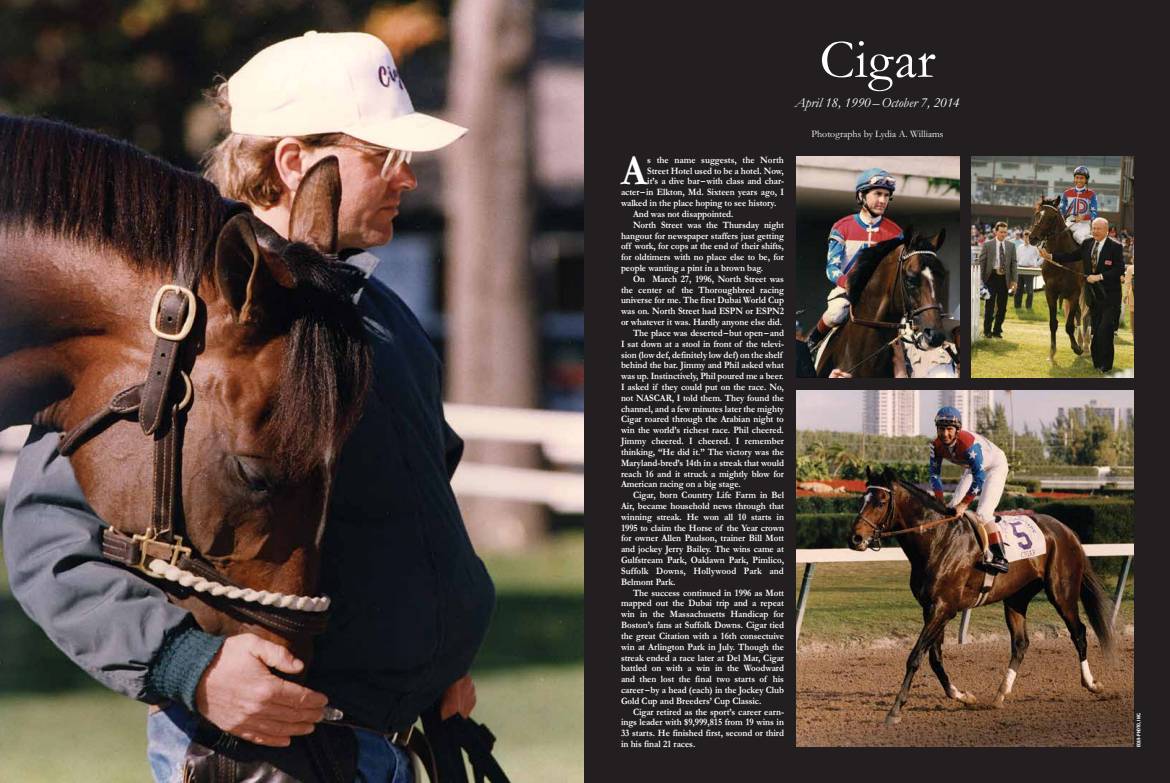
<style>
.page{position:relative;width:1170px;height:783px;background:#fff}
.page>*{position:absolute;margin:0;border:0;box-sizing:border-box;transform-origin:0 0}
.t1{font:56px "Garamond";color:#fff}
.t2{font:700 43.5px "Garamond";color:#fff;scale:.9 1}
.t3{font:italic 14px "Garamond";color:#fff}
.t4{font:700 10px "Garamond";letter-spacing:-.005em;color:#fff;scale:.9 1}
.t5{font:10px "Garamond";color:#fff}
.t6{font:700 condensed 5px "Helvetica Neue";color:#fff}
</style>
<div class="page">
<div style="left:583px;top:0;width:587px;height:783px;background:#231f20"></div>
<img style="left:0;top:0;width:583px;height:783px">
<img style="left:796px;top:391px;width:338px;height:356px">
<img style="left:796px;top:156px;width:163px;height:222px">
<img style="left:971px;top:156px;width:163px;height:222px">
<h2 class="t2" style="left:621px;top:147px;width:30px">A</h2>
<p class="t4" style="left:647px;top:155px;width:153px">s the name suggests, the North</p>
<p class="t4" style="left:647px;top:165px;width:153px">Street Hotel used to be a hotel. Now,</p>
<p class="t4" style="left:647px;top:176px;width:153px">it’s a dive bar–with class and char-</p>
<p class="t4" style="left:621px;top:187px;width:183px">acter–in Elkton, Md. Sixteen years ago, I</p>
<p class="t4" style="left:621px;top:198px;width:174px">walked in the place hoping to see history.</p>
<p class="t4" style="left:633px;top:208px;width:113px">And was not disappointed.</p>
<p class="t4" style="left:633px;top:219px;width:169px">North Street was the Thursday night</p>
<p class="t4" style="left:621px;top:230px;width:183px">hangout for newspaper staffers just getting</p>
<p class="t4" style="left:621px;top:241px;width:183px">off work, for cops at the end of their shifts,</p>
<p class="t4" style="left:621px;top:252px;width:183px">for oldtimers with no place else to be, for</p>
<p class="t4" style="left:621px;top:262px;width:160px">people wanting a pint in a brown bag.</p>
<p class="t4" style="left:633px;top:273px;width:169px">On March 27, 1996, North Street was</p>
<p class="t4" style="left:621px;top:284px;width:183px">the center of the Thoroughbred racing</p>
<p class="t4" style="left:621px;top:295px;width:183px">universe for me. The first Dubai World Cup</p>
<p class="t4" style="left:621px;top:306px;width:183px">was on. North Street had ESPN or ESPN2</p>
<p class="t4" style="left:621px;top:317px;width:181px">or whatever it was. Hardly anyone else did.</p>
<p class="t4" style="left:633px;top:327px;width:169px">The place was deserted–but open–and</p>
<p class="t4" style="left:621px;top:338px;width:183px">I sat down at a stool in front of the televi-</p>
<p class="t4" style="left:621px;top:349px;width:181px">sion (low def, definitely low def) on the shelf</p>
<p class="t4" style="left:621px;top:360px;width:183px">behind the bar. Jimmy and Phil asked what</p>
<p class="t4" style="left:621px;top:371px;width:183px">was up. Instinctively, Phil poured me a beer.</p>
<p class="t4" style="left:621px;top:382px;width:183px">I asked if they could put on the race. No,</p>
<p class="t4" style="left:621px;top:392px;width:183px">not NASCAR, I told them. They found the</p>
<p class="t4" style="left:621px;top:403px;width:183px">channel, and a few minutes later the mighty</p>
<p class="t4" style="left:621px;top:414px;width:183px">Cigar roared through the Arabian night to</p>
<p class="t4" style="left:621px;top:425px;width:183px">win the world’s richest race. Phil cheered.</p>
<p class="t4" style="left:621px;top:436px;width:183px">Jimmy cheered. I cheered. I remember</p>
<p class="t4" style="left:621px;top:446px;width:183px">thinking, “He did it.” The victory was the</p>
<p class="t4" style="left:621px;top:457px;width:183px">Maryland-bred’s 14th in a streak that would</p>
<p class="t4" style="left:621px;top:468px;width:183px">reach 16 and it struck a mightly blow for</p>
<p class="t4" style="left:621px;top:479px;width:135px">American racing on a big stage.</p>
<p class="t4" style="left:633px;top:490px;width:169px">Cigar, born Country Life Farm in Bel</p>
<p class="t4" style="left:621px;top:501px;width:183px">Air, became household news through that</p>
<p class="t4" style="left:621px;top:511px;width:183px">winning streak. He won all 10 starts in</p>
<p class="t4" style="left:621px;top:522px;width:183px">1995 to claim the Horse of the Year crown</p>
<p class="t4" style="left:621px;top:533px;width:183px">for owner Allen Paulson, trainer Bill Mott</p>
<p class="t4" style="left:621px;top:544px;width:183px">and jockey Jerry Bailey. The wins came at</p>
<p class="t4" style="left:621px;top:555px;width:183px">Gulfstream Park, Oaklawn Park, Pimlico,</p>
<p class="t4" style="left:621px;top:565px;width:183px">Suffolk Downs, Hollywood Park and</p>
<p class="t4" style="left:621px;top:576px;width:62px">Belmont Park.</p>
<p class="t4" style="left:633px;top:587px;width:169px">The success continued in 1996 as Mott</p>
<p class="t4" style="left:621px;top:598px;width:183px">mapped out the Dubai trip and a repeat</p>
<p class="t4" style="left:621px;top:609px;width:183px">win in the Massachusetts Handicap for</p>
<p class="t4" style="left:621px;top:620px;width:183px">Boston’s fans at Suffolk Downs. Cigar tied</p>
<p class="t4" style="left:621px;top:630px;width:183px">the great Citation with a 16th consectuive</p>
<p class="t4" style="left:621px;top:641px;width:183px">win at Arlington Park in July. Though the</p>
<p class="t4" style="left:621px;top:652px;width:183px">streak ended a race later at Del Mar, Cigar</p>
<p class="t4" style="left:621px;top:663px;width:183px">battled on with a win in the Woodward</p>
<p class="t4" style="left:621px;top:674px;width:183px">and then lost the final two starts of his</p>
<p class="t4" style="left:621px;top:684px;width:183px">career–by a head (each) in the Jockey Club</p>
<p class="t4" style="left:621px;top:695px;width:158px">Gold Cup and Breeders’ Cup Classic.</p>
<p class="t4" style="left:633px;top:706px;width:169px">Cigar retired as the sport’s career earn-</p>
<p class="t4" style="left:621px;top:717px;width:183px">ings leader with $9,999,815 from 19 wins in</p>
<p class="t4" style="left:621px;top:728px;width:183px">33 starts. He finished first, second or third</p>
<p class="t4" style="left:621px;top:739px;width:84px">in his final 21 races.</p>
<h1 class="t1" style="left:820px;top:29px;width:117px">Cigar</h1>
<h3 class="t3" style="left:795px;top:95px;width:166px">April 18, 1990–October 7, 2014</h3>
<p class="t5" style="left:812px;top:128px;width:133px">Photographs by Lydia A. Williams</p>
<p class="t6" style="left:1136px;top:747px;width:36px;rotate:-90deg">Equi-photo, inc.</p>
</div>
